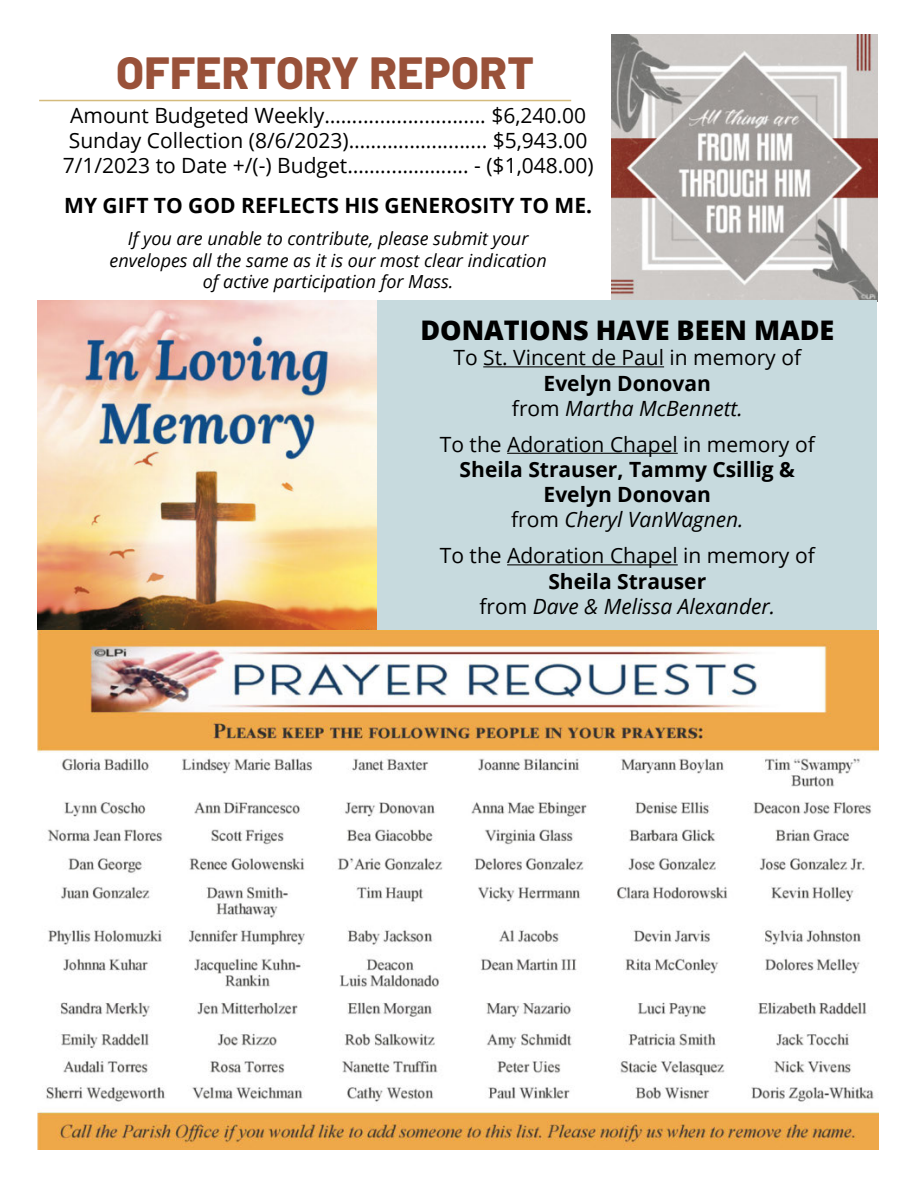
<style>
.page{position:relative;width:918px;height:1188px;background:#fff}
.page>*{position:absolute;margin:0;border:0;box-sizing:border-box;transform-origin:0 0}
.Page_Title_-_Left_43{font:800 45px "Barlow";letter-spacing:.01em;color:#995139}
.Body_Text_71a0c64b-7{font:800 27px "Open Sans";color:#000}
.Body_Text_71a0c64b-7-2{font:21px "Open Sans";color:#000}
.Body_Text_71a0c64b-7-3{font:700 21px "Open Sans";color:#000}
.Body_Text_71a0c64b-7-4{font:italic 21px "Open Sans";color:#000}
.Body_Text_71a0c64b-7-5{font:italic 18px "Open Sans";color:#000}
.s1{font-style:normal}
</style>
<div class="page">
<img style="left:611px;top:34px;width:267px;height:268px">
<div style="left:376px;top:301px;width:501px;height:332px;background:#c7dade"></div>
<hr style="left:39px;top:100px;width:532px;height:1px;background:#d4bb7d">
<hr style="left:483px;top:366px;width:181px;height:1px;background:#000">
<hr style="left:507px;top:453px;width:171px;height:1px;background:#000">
<hr style="left:507px;top:564px;width:171px;height:1px;background:#000">
<img style="left:37px;top:300px;width:339px;height:330px">
<img style="left:37px;top:630px;width:842px;height:519px">
<p class="Page_Title_-_Left_43" style="left:116px;top:39px;width:420px">OFFERTORY REPORT</p>
<p class="Body_Text_71a0c64b-7-2" style="left:70px;top:101px;width:517px">Amount Budgeted Weekly……....................... $6,240.00</p>
<p class="Body_Text_71a0c64b-7-2" style="left:69px;top:126px;width:520px">Sunday Collection (8/6/2023)………..…........... $5,943.00</p>
<p class="Body_Text_71a0c64b-7-2" style="left:63px;top:151px;width:532px">7/1/2023 to Date +/(-) Budget……...……….... - ($1,048.00)</p>
<p class="Body_Text_71a0c64b-7-3" style="left:64px;top:190px;width:529px">MY GIFT TO GOD REFLECTS HIS GENEROSITY TO ME.</p>
<p class="Body_Text_71a0c64b-7-5" style="left:128px;top:226px;width:402px">If you are unable to contribute, please submit your</p>
<p class="Body_Text_71a0c64b-7-5" style="left:110px;top:248px;width:439px">envelopes all the same as it is our most clear indication</p>
<p class="Body_Text_71a0c64b-7-5" style="left:203px;top:269px;width:252px">of active participation for Mass.</p>
<p class="Body_Text_71a0c64b-7" style="left:420px;top:310px;width:416px">DONATIONS HAVE BEEN MADE</p>
<p class="Body_Text_71a0c64b-7-2" style="left:454px;top:343px;width:349px">To St. Vincent de Paul in memory of</p>
<p class="Body_Text_71a0c64b-7-3" style="left:544px;top:368px;width:169px">Evelyn Donovan</p>
<p class="Body_Text_71a0c64b-7-4" style="left:512px;top:394px;width:232px"><span class="s1">from</span> Martha McBennett.</p>
<p class="Body_Text_71a0c64b-7-2" style="left:440px;top:430px;width:376px">To the Adoration Chapel in memory of</p>
<p class="Body_Text_71a0c64b-7-3" style="left:460px;top:454px;width:337px">Sheila Strauser, Tammy Csillig &amp;</p>
<p class="Body_Text_71a0c64b-7-3" style="left:544px;top:480px;width:169px">Evelyn Donovan</p>
<p class="Body_Text_71a0c64b-7-4" style="left:511px;top:505px;width:234px"><span class="s1">from</span> Cheryl VanWagnen.</p>
<p class="Body_Text_71a0c64b-7-2" style="left:440px;top:541px;width:376px">To the Adoration Chapel in memory of</p>
<p class="Body_Text_71a0c64b-7-3" style="left:548px;top:566px;width:159px">Sheila Strauser</p>
<p class="Body_Text_71a0c64b-7-4" style="left:480px;top:592px;width:297px"><span class="s1">from</span> Dave &amp; Melissa Alexander.</p>
</div>
